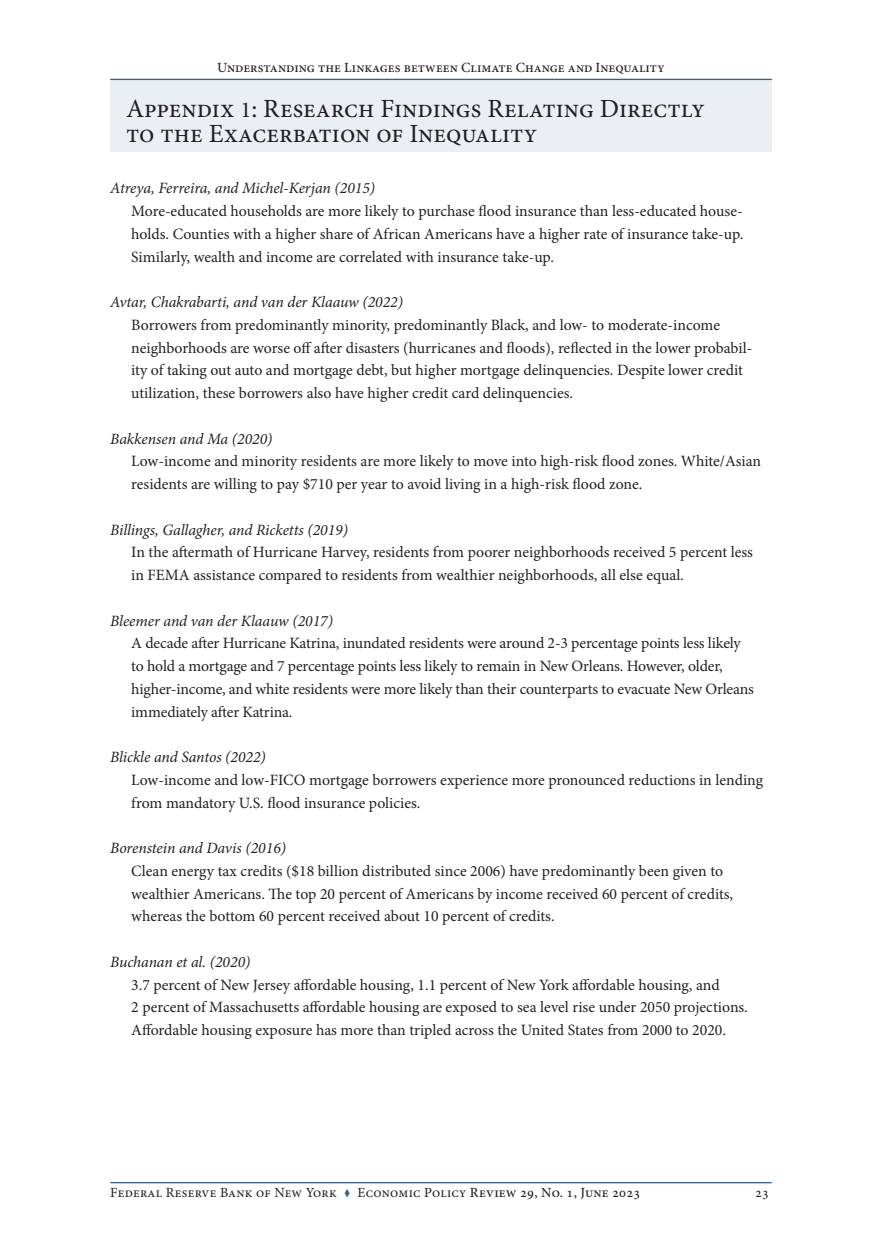
<style>
.page{position:relative;width:882px;height:1260px;background:#fff}
.page>*{position:absolute;margin:0;border:0;box-sizing:border-box;transform-origin:0 0}
.t1{font:26.25px/24.5px "Minion Pro";color:#231f20}
.Table_text-left{font:15.75px/22.8px "Minion Pro";color:#231f20}
.Folio{font:14px "Minion Pro";letter-spacing:.015em;color:#231f20}
.t2{font:500 14px "Minion Pro";color:#231f20}
.s1{font-size:22.75px}
.s2{font-style:italic}
.s3{color:#355f92}
.s4{font-weight:500}
</style>
<div class="page">
<div style="left:110px;top:79px;width:662px;height:73px;background:#ebeff4"></div>
<hr style="left:110px;top:79px;width:662px;height:1px;background:#355f92">
<hr style="left:110px;top:1182px;width:662px;height:1px;background:#355f92">
<p class="t2" style="left:217px;top:58px;width:449px">Understanding the Linkages between Climate Change and Inequality</p>
<p class="t1" style="left:126px;top:97px;width:580px">Appendix <span class="s1">1</span>: Research Findings Relating Directly to the Exacerbation of Inequality</p>
<p class="Table_text-left" style="left:131px;top:177px;width:614px;text-indent:-21px"><span class="s2">Atreya, Ferreira, and Michel-Kerjan (2015)<br></span>More-educated households are more likely to purchase flood insurance than less-educated house&shy;holds. Counties with a higher share of African Americans have a higher rate of insurance take-up.<br>Similarly, wealth and income are correlated with insurance take-up.</p>
<p class="Table_text-left" style="left:131px;top:291px;width:623px;text-indent:-21px"><span class="s2">Avtar, Chakrabarti, and van der Klaauw (2022)<br></span>Borrowers from predominantly minority, predominantly Black, and low- to moderate-income neighborhoods are worse off after disasters (hurricanes and floods), reflected in the lower probabil&shy;ity of taking out auto and mortgage debt, but higher mortgage delinquencies. Despite lower credit utilization, these borrowers also have higher credit card delinquencies.</p>
<p class="Table_text-left" style="left:131px;top:427px;width:631px;text-indent:-21px"><span class="s2">Bakkensen and Ma (2020)<br></span>Low-income and minority residents are more likely to move into high-risk flood zones. White/Asian residents are willing to pay $710 per year to avoid living in a high-risk flood zone.</p>
<p class="Table_text-left" style="left:131px;top:518px;width:623px;text-indent:-21px"><span class="s2">Billings, Gallagher, and Ricketts (2019)<br></span>In the aftermath of Hurricane Harvey, residents from poorer neighborhoods received 5 percent less in FEMA assistance compared to residents from wealthier neighborhoods, all else equal.</p>
<p class="Table_text-left" style="left:131px;top:609px;width:624px;text-indent:-21px"><span class="s2">Bleemer and van der Klaauw (2017)<br></span>A decade after Hurricane Katrina, inundated residents were around 2-3 percentage points less likely to hold a mortgage and 7 percentage points less likely to remain in New Orleans. However, older, higher-income, and white residents were more likely than their counterparts to evacuate New Orleans immediately after Katrina.</p>
<p class="Table_text-left" style="left:131px;top:746px;width:633px;text-indent:-21px"><span class="s2">Blickle and Santos (2022)<br></span>Low-income and low-FICO mortgage borrowers experience more pronounced reductions in lending from mandatory U.S. flood insurance policies.</p>
<p class="Table_text-left" style="left:131px;top:837px;width:603px;text-indent:-21px"><span class="s2">Borenstein and Davis (2016)<br></span>Clean energy tax credits ($18 billion distributed since 2006) have predominantly been given to wealthier Americans. The top 20 percent of Americans by income received 60 percent of credits, whereas the bottom 60 percent received about 10 percent of credits.</p>
<p class="Table_text-left" style="left:131px;top:951px;width:618px;text-indent:-21px"><span class="s2">Buchanan et al. (2020)<br></span>3.7 percent of New Jersey affordable housing, 1.1 percent of New York affordable housing, and<br>2 percent of Massachusetts affordable housing are exposed to sea level rise under 2050 projections.<br>Affordable housing exposure has more than tripled across the United States from 2000 to 2020.</p>
<p class="Folio" style="left:110px;top:1183px;width:532px">Federal Reserve Bank of New York <span class="s3">▼</span> Economic Policy <span class="s4">Review 29, No. 1, June 2023</span></p>
<p class="Folio" style="left:755px;top:1183px;width:15px">23</p>
</div>
